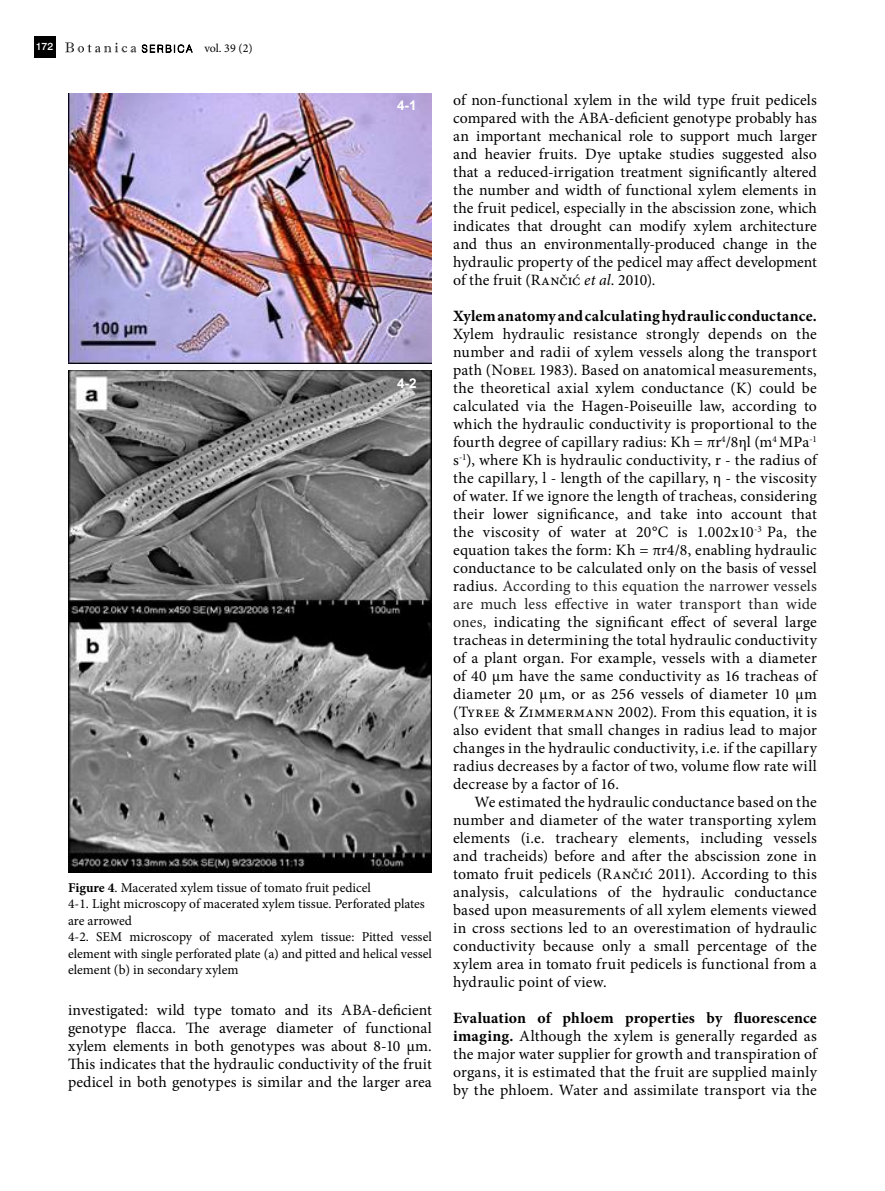
<style>
.page{position:relative;width:885px;height:1191px;background:#fff}
.page>*{position:absolute;margin:0;border:0;box-sizing:border-box;transform-origin:0 0}
.t1{font:15.75px/18px "Minion Pro";letter-spacing:.01em;color:#000;text-align:justify}
.t2{font:700 15.75px "Minion Pro";letter-spacing:.015em;color:#000}
.t3{font:13.5px/16.5px "Minion Pro";color:#000}
.t4{font:700 13.5px "Arial";color:#fff}
.t5{font:12px "Minion Pro";color:#000}
.t6{font:500 10.5px "Swiss 721 BT";color:#fff}
.s1{font-weight:700}
.s2{font-style:italic}
.s3{color:#222}
</style>
<div class="page">
<svg style="left:142px;top:44px;width:51px;height:9px"></svg>
<svg style="left:65px;top:43px;width:71px;height:9px"></svg>
<div style="left:34px;top:37px;width:21px;height:21px;background:#000"></div>
<img style="left:68px;top:370px;width:364px;height:502px">
<img style="left:68px;top:94px;width:364px;height:270px">
<p class="t6" style="left:36px;top:40px;width:19px">172</p>
<p class="t5" style="left:204px;top:40px;width:50px">vol. 39 (2)</p>
<p class="t4" style="left:397px;top:97px;width:21px">4-1</p>
<p class="t4" style="left:397px;top:374px;width:21px">4-2</p>
<p class="t3" style="left:68px;top:879px;width:365px"><span class="s1">Figure 4</span>. Macerated xylem tissue of tomato fruit pedicel<br>4-1. Light microscopy of macerated xylem tissue. Perforated plates are arrowed<br>4-2. SEM microscopy of macerated xylem tissue: Pitted vessel element with single perforated plate (a) and pitted and helical vessel element (b) in secondary xylem</p>
<p class="t1" style="left:68px;top:1001px;width:365px">investigated: wild type tomato and its ABA-deficient genotype flacca. The average diameter of functional xylem elements in both genotypes was about 8-10 μm.<br>This indicates that the hydraulic conductivity of the fruit pedicel in both genotypes is similar and the larger area</p>
<p class="t1" style="left:453px;top:91px;width:365px">of non-functional xylem in the wild type fruit pedicels compared with the ABA-deficient genotype probably has an important mechanical role to support much larger and heavier fruits. Dye uptake studies suggested also that a reduced-irrigation treatment significantly altered the number and width of functional xylem elements in the fruit pedicel, especially in the abscission zone, which indicates that drought can modify xylem architecture and thus an environmentally-produced change in the hydraulic property of the pedicel may affect development of the fruit (Rančić <span class="s2">et al</span>. 2010).</p>
<p class="t2" style="left:453px;top:305px;width:365px">Xylem anatomy and calculating hydraulic conductance.</p>
<p class="t1" style="left:453px;top:325px;width:365px">Xylem hydraulic resistance strongly depends on the number and radii of xylem vessels along the transport path (Nobel 1983). Based on anatomical measurements, the theoretical axial xylem conductance (K) could be calculated via the Hagen-Poiseuille law, according to which the hydraulic conductivity is proportional to the fourth degree of capillary radius: Kh = πr<sup>4</sup>/8ηl (m<sup>4</sup> MPa<sup>-1 </sup>s<sup>-1</sup>), where Kh is hydraulic conductivity, r - the radius of the capillary, l - length of the capillary, η - the viscosity of water. If we ignore the length of tracheas, considering their lower significance, and take into account that the viscosity of water at 20°C is 1.002x10<sup>-3</sup> Pa, the equation takes the form: Kh = πr4/8, enabling hydraulic conductance to be calculated only on the basis of vessel radius. <span class="s3">According to this equation the narrower vessels are much less effective in water transport than wide ones,</span> indicating the significant effect of several large tracheas in determining the total hydraulic conductivity of a plant organ. For example, vessels with a diameter of 40 µm have the same conductivity as 16 tracheas of diameter 20 µm, or as 256 vessels of diameter 10 µm (Tyree &amp; Zimmermann 2002). From this equation, it is also evident that small changes in radius lead to major changes in the hydraulic conductivity, i.e. if the capillary radius decreases by a factor of two, volume flow rate will decrease by a factor of 16.</p>
<p class="t1" style="left:453px;top:793px;width:365px;text-indent:21px">We estimated the hydraulic conductance based on the number and diameter of the water transporting xylem elements (i.e. tracheary elements, including vessels and tracheids) before and after the abscission zone in tomato fruit pedicels (Rančić 2011). According to this analysis, calculations of the hydraulic conductance based upon measurements of all xylem elements viewed in cross sections led to an overestimation of hydraulic conductivity because only a small percentage of the xylem area in tomato fruit pedicels is functional from a hydraulic point of view.</p>
<p class="t1" style="left:453px;top:1009px;width:365px"><span class="s1">Evaluation of phloem properties by fluorescence imaging.</span> Although the xylem is generally regarded as the major water supplier for growth and transpiration of organs, it is estimated that the fruit are supplied mainly by the phloem. Water and assimilate transport via the</p>
</div>
